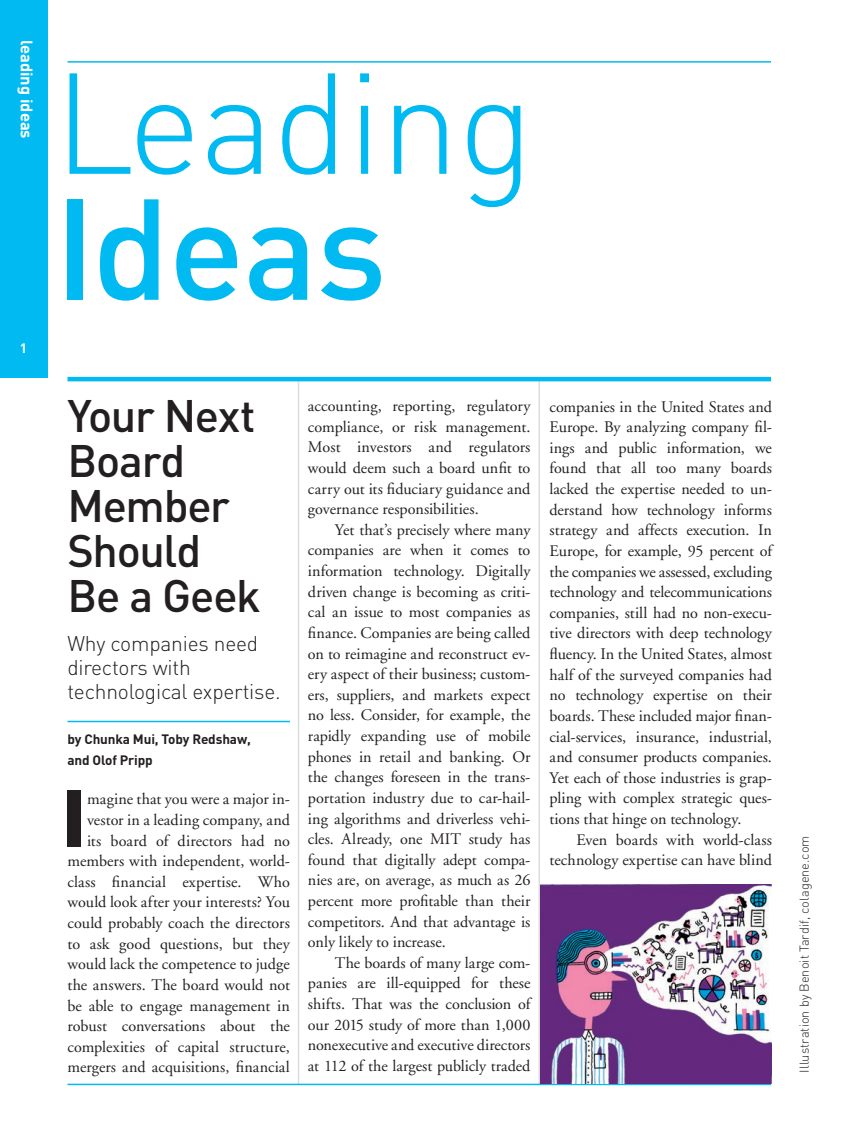
<style>
.page{position:relative;width:864px;height:1134px;background:#fff}
.page>*{position:absolute;margin:0;border:0;box-sizing:border-box;transform-origin:0 0}
.t1{font:300 141px "DIN";letter-spacing:-.01em;color:#00baf1}
.t2{font:500 141px "DIN";letter-spacing:-.01em;color:#00baf1}
.t3{font:900 79.2px "DIN";color:#231f20}
.t4{font:500 45px/45px "DIN";letter-spacing:-.03em;color:#231f20}
.t5{font:300 21px/24px "DIN";letter-spacing:-.01em;color:#231f20}
.t6{font:700 16.5px "DIN";color:#fff}
.t7{font:16.2px/20.5px "Adobe Garamond";color:#231f20;text-align:justify}
.t8{font:700 13.5px/20.7px "DIN";letter-spacing:-.01em;color:#231f20}
.t9{font:700 13.5px "DIN";color:#fff}
.t10{font:300 12.75px "DIN";letter-spacing:.005em;color:#231f20}
</style>
<div class="page">
<div style="left:0;top:0;width:47px;height:378px;background:#00baf1"></div>
<hr style="left:538px;top:378px;width:2px;height:706px;background:#dcdddf">
<hr style="left:298px;top:378px;width:1px;height:706px;background:#dcdddf">
<hr style="left:68px;top:721px;width:222px;height:1px;background:#00baf1">
<hr style="left:68px;top:377px;width:703px;height:4px;background:#00baf1">
<hr style="left:67px;top:61px;width:704px;height:2px;background:#00baf1">
<hr style="left:68px;top:1084px;width:703px;height:1px;background:#00baf1">
<img style="left:540px;top:885px;width:231px;height:199px">
<p class="t6" style="left:38px;top:40px;width:100px;rotate:90deg">leading ideas</p>
<p class="t9" style="left:20px;top:339px;width:9px">1</p>
<h1 class="t1" style="left:54px;top:36px;width:482px">Leading</h1>
<h1 class="t2" style="left:54px;top:159px;width:334px">Ideas</h1>
<h3 class="t4" style="left:68px;top:392px;width:195px">Your Next<br>Board<br>Member<br>Should<br>Be a Geek</h3>
<p class="t5" style="left:68px;top:631px;width:215px">Why companies need directors with technological expertise.</p>
<p class="t8" style="left:68px;top:728px;width:185px">by Chunka Mui, Toby Redshaw, and Olof Pripp</p>
<h2 class="t3" style="left:62px;top:765px;width:27px">I</h2>
<p class="t7" style="left:68px;top:789px;width:224px;text-align:right">magine that you were a major in&shy;vestor in a leading company, and<br>its board of directors had no members with independent, world&shy;class financial expertise. Who would look after your interests? You could probably coach the directors to ask good questions, but they would lack the competence to judge the answers. The board would not be able to engage management in robust conversations about the complexities of capital structure, mergers and acquisitions, financial</p>
<p class="t7" style="left:308px;top:396px;width:224px">accounting, reporting, regulatory compliance, or risk management.<br>Most investors and regulators would deem such a board unfit to carry out its fiduciary guidance and governance responsibilities.</p>
<p class="t7" style="left:308px;top:520px;width:224px;text-indent:27px">Yet that’s precisely where many companies are when it comes to information technology. Digitally driven change is becoming as criti&shy;cal an issue to most companies as finance. Companies are being called on to reimagine and reconstruct ev&shy;ery aspect of their business; custom&shy;ers, suppliers, and markets expect no less. Consider, for example, the rapidly expanding use of mobile phones in retail and banking. Or the changes foreseen in the trans&shy;portation industry due to car-hail&shy;ing algorithms and driverless vehi&shy;cles. Already, one MIT study has found that digitally adept compa&shy;nies are, on average, as much as 26 percent more profitable than their competitors. And that advantage is only likely to increase.</p>
<p class="t7" style="left:308px;top:953px;width:224px;text-indent:27px">The boards of many large com&shy;panies are ill-equipped for these shifts. That was the conclusion of our 2015 study of more than 1,000 nonexecutive and executive directors at 112 of the largest publicly traded</p>
<p class="t7" style="left:550px;top:397px;width:224px">companies in the United States and Europe. By analyzing company fil&shy;ings and public information, we found that all too many boards lacked the expertise needed to un&shy;derstand how technology informs strategy and affects execution. In Europe, for example, 95 percent of the companies we assessed, excluding technology and telecommunications companies, still had no non-execu&shy;tive directors with deep technology fluency. In the United States, almost half of the surveyed companies had no technology expertise on their boards. These included major finan&shy;cial-services, insurance, industrial, and consumer products companies.<br>Yet each of those industries is grap&shy;pling with complex strategic ques&shy;tions that hinge on technology.</p>
<p class="t7" style="left:550px;top:830px;width:224px;text-align:right">Even boards with world-class technology expertise can have blind</p>
<p class="t10" style="left:796px;top:1072px;width:239px;rotate:-90deg">Illustration by Benoit Tardif, colagene.com</p>
</div>
